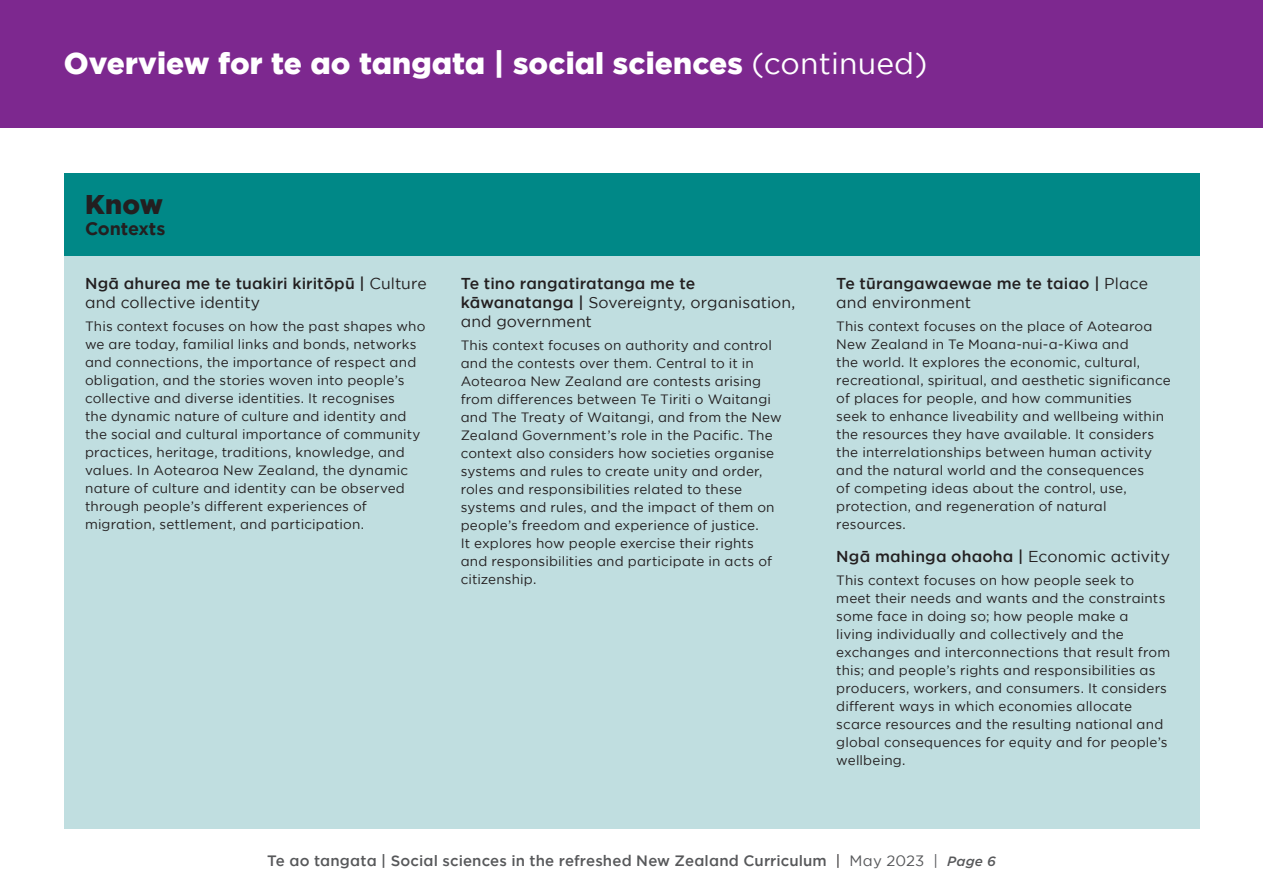
<style>
.page{position:relative;width:1263px;height:893px;background:#fff}
.page>*{position:absolute;margin:0;border:0;box-sizing:border-box;transform-origin:0 0}
.H1_reverse{font:900 30px "Gotham";letter-spacing:.005em;color:#fff}
.understand_know_do_headings{font:900 27px "Gotham";color:#231f20}
.t1{font:700 18px "Gotham";letter-spacing:-.01em;color:#231f20}
.t2{font:500 15.75px/18.9px "Gotham";letter-spacing:.005em;color:#231f20}
.t3{font:15.75px/18.9px "Gotham";letter-spacing:.005em;color:#231f20}
.t4{font:500 15px "Gotham";letter-spacing:.01em;color:#57585a}
.Body{font:13.5px/18px "Gotham";letter-spacing:.01em;color:#231f20}
.s1{font-weight:400}
.s2{font-weight:500}
.s3{font-weight:400;color:#231f20}
.s4{font-style:italic;font-size:13.5px}
</style>
<div class="page">
<div style="left:0;top:0;width:1263px;height:128px;background:#7d288f"></div>
<div style="left:64px;top:174px;width:1135px;height:83px;background:#008887"></div>
<div style="left:64px;top:256px;width:1135px;height:573px;background:#c0dee0"></div>
<p class="H1_reverse" style="left:64px;top:43px;width:865px">Overview for te ao tangata | social sciences <span class="s1">(continued)</span></p>
<p class="understand_know_do_headings" style="left:85px;top:186px;width:80px">Know</p>
<p class="t1" style="left:85px;top:217px;width:82px">Contexts</p>
<h2 class="t2" style="left:85px;top:274px;width:343px">Ngā ahurea me te tuakiri kiritōpū | <span class="s1">Culture and collective identity</span></h2>
<p class="Body" style="left:85px;top:317px;width:342px">This context focuses on how the past shapes who we are today, familial links and bonds, networks and connections, the importance of respect and obligation, and the stories woven into people’s collective and diverse identities. It recognises<br>the dynamic nature of culture and identity and the social and cultural importance of community practices, heritage, traditions, knowledge, and values. In Aotearoa New Zealand, the dynamic nature of culture and identity can be observed through people’s different experiences of migration, settlement, and participation.</p>
<h2 class="t3" style="left:461px;top:273px;width:336px"><span class="s2">Te tino rangatiratanga me te kāwanatanga |</span> Sovereignty, organisation, and government</h2>
<p class="Body" style="left:461px;top:336px;width:323px">This context focuses on authority and control and the contests over them. Central to it in Aotearoa New Zealand are contests arising from differences between Te Tiriti o Waitangi and The Treaty of Waitangi, and from the New Zealand Government’s role in the Pacific. The context also considers how societies organise systems and rules to create unity and order, roles and responsibilities related to these systems and rules, and the impact of them on people’s freedom and experience of justice.<br>It explores how people exercise their rights and responsibilities and participate in acts of citizenship.</p>
<h2 class="t2" style="left:836px;top:274px;width:313px">Te tūrangawaewae me te taiao | <span class="s1">Place and environment</span></h2>
<p class="Body" style="left:836px;top:317px;width:336px">This context focuses on the place of Aotearoa New Zealand in Te Moana-nui-a-Kiwa and<br>the world. It explores the economic, cultural, recreational, spiritual, and aesthetic significance of places for people, and how communities<br>seek to enhance liveability and wellbeing within the resources they have available. It considers the interrelationships between human activity and the natural world and the consequences<br>of competing ideas about the control, use, protection, and regeneration of natural resources.</p>
<h2 class="t2" style="left:836px;top:546px;width:335px">Ngā mahinga ohaoha | <span class="s1">Economic activity</span></h2>
<p class="Body" style="left:836px;top:571px;width:335px">This context focuses on how people seek to meet their needs and wants and the constraints some face in doing so; how people make a<br>living individually and collectively and the exchanges and interconnections that result from this; and people’s rights and responsibilities as producers, workers, and consumers. It considers different ways in which economies allocate scarce resources and the resulting national and global consequences for equity and for people’s wellbeing.</p>
<p class="t4" style="left:267px;top:851px;width:730px">Te ao tangata | Social sciences in the refreshed New Zealand Curriculum <span class="s3">|</span> <span class="s1">May 2023 |</span> <span class="s4">Page 6</span></p>
</div>
